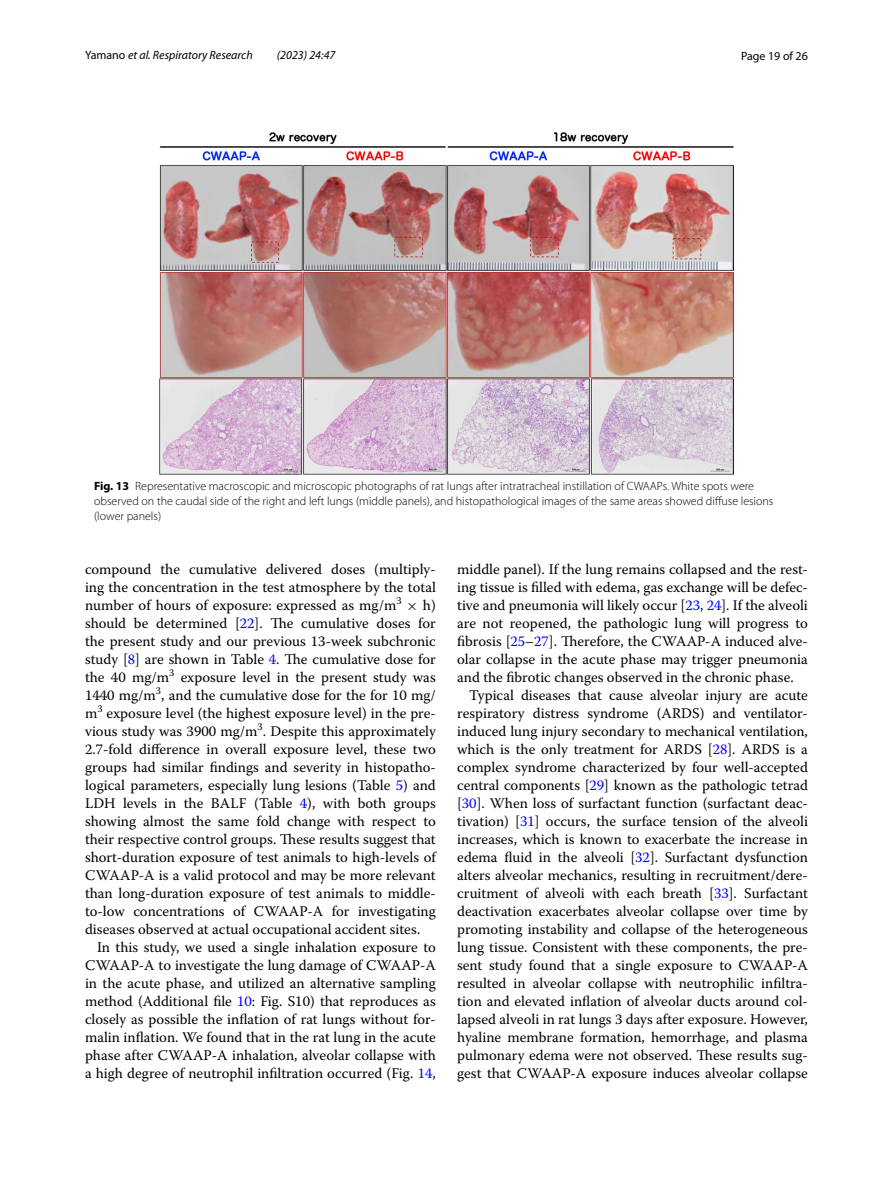
<style>
.page{position:relative;width:893px;height:1187px;background:#fff}
.page>*{position:absolute;margin:0;border:0;box-sizing:border-box;transform-origin:0 0}
.t1{font:14.7px/18px "Warnock Pro";color:#000;text-align:justify}
.t2{font:300 12px/15px "Myriad Pro";color:#000}
.t3{font:italic 12px "Myriad Pro";color:#000}
.t4{font:12px "Myriad Pro";color:#000}
.s1{font-style:normal}
.s2{font-weight:700}
.s3{font-family:"MTSY"}
.s4{color:#00f}
</style>
<div class="page">
<img style="left:159px;top:133px;width:574px;height:342px">
<p class="t3" style="left:85px;top:48px;width:169px"><span class="s1">Yamano</span> et al. Respiratory Research</p>
<p class="t3" style="left:277px;top:48px;width:60px">(2023) 24:47</p>
<p class="t4" style="left:741px;top:48px;width:68px">Page 19 of 26</p>
<p class="t2" style="left:94px;top:479px;width:681px"><span class="s2">Fig. 13</span> Representative macroscopic and microscopic photographs of rat lungs after intratracheal instillation of CWAAPs. White spots were observed on the caudal side of the right and left lungs (middle panels), and histopathological images of the same areas showed diffuse lesions (lower panels)</p>
<p class="t1" style="left:85px;top:560px;width:352px">compound the cumulative delivered doses (multiply&shy;ing the concentration in the test atmosphere by the total number of hours of exposure: expressed as mg/m<sup>3</sup> <span class="s3">×</span> h) should be determined [<span class="s4">22</span>]. The cumulative doses for the present study and our previous 13-week subchronic study [<span class="s4">8</span>] are shown in Table <span class="s4">4</span>. The cumulative dose for the 40 mg/m<sup>3</sup> exposure level in the present study was 1440 mg/m<sup>3</sup>, and the cumulative dose for the for 10 mg/ m<sup>3</sup> exposure level (the highest exposure level) in the pre&shy;vious study was 3900 mg/m<sup>3</sup>. Despite this approximately 2.7-fold difference in overall exposure level, these two groups had similar findings and severity in histopatho&shy;logical parameters, especially lung lesions (Table <span class="s4">5</span>) and LDH levels in the BALF (Table <span class="s4">4</span>), with both groups showing almost the same fold change with respect to their respective control groups. These results suggest that short-duration exposure of test animals to high-levels of CWAAP-A is a valid protocol and may be more relevant than long-duration exposure of test animals to middle&shy;to-low concentrations of CWAAP-A for investigating diseases observed at actual occupational accident sites.</p>
<p class="t1" style="left:85px;top:938px;width:352px;text-indent:12px">In this study, we used a single inhalation exposure to CWAAP-A to investigate the lung damage of CWAAP-A in the acute phase, and utilized an alternative sampling method (Additional file <span class="s4">10</span>: Fig. S10) that reproduces as closely as possible the inflation of rat lungs without for&shy;malin inflation. We found that in the rat lung in the acute phase after CWAAP-A inhalation, alveolar collapse with a high degree of neutrophil infiltration occurred (Fig. <span class="s4">14</span>,</p>
<p class="t1" style="left:457px;top:560px;width:352px">middle panel). If the lung remains collapsed and the rest-</p>
<p class="t1" style="left:457px;top:578px;width:352px">ing tissue is filled with edema, gas exchange will be defec-</p>
<p class="t1" style="left:457px;top:596px;width:352px">tive and pneumonia will likely occur [<span class="s4">23</span>, <span class="s4">24</span>]. If the alveoli</p>
<p class="t1" style="left:457px;top:614px;width:352px">are not reopened, the pathologic lung will progress to</p>
<p class="t1" style="left:457px;top:632px;width:352px">fibrosis [<span class="s4">25</span>–<span class="s4">27</span>]. Therefore, the CWAAP-A induced alve-</p>
<p class="t1" style="left:457px;top:650px;width:352px">olar collapse in the acute phase may trigger pneumonia</p>
<p class="t1" style="left:457px;top:668px;width:338px">and the fibrotic changes observed in the chronic phase.</p>
<p class="t1" style="left:469px;top:686px;width:340px">Typical diseases that cause alveolar injury are acute</p>
<p class="t1" style="left:457px;top:704px;width:352px">respiratory distress syndrome (ARDS) and ventilator-</p>
<p class="t1" style="left:457px;top:722px;width:352px">induced lung injury secondary to mechanical ventilation,</p>
<p class="t1" style="left:457px;top:740px;width:352px">which is the only treatment for ARDS [<span class="s4">28</span>]. ARDS is a</p>
<p class="t1" style="left:457px;top:758px;width:352px">complex syndrome characterized by four well-accepted</p>
<p class="t1" style="left:457px;top:776px;width:352px">central components [<span class="s4">29</span>] known as the pathologic tetrad</p>
<p class="t1" style="left:457px;top:794px;width:352px">[<span class="s4">30</span>]. When loss of surfactant function (surfactant deac-</p>
<p class="t1" style="left:457px;top:812px;width:352px">tivation) [<span class="s4">31</span>] occurs, the surface tension of the alveoli</p>
<p class="t1" style="left:457px;top:830px;width:352px">increases, which is known to exacerbate the increase in</p>
<p class="t1" style="left:457px;top:848px;width:352px">edema fluid in the alveoli [<span class="s4">32</span>]. Surfactant dysfunction</p>
<p class="t1" style="left:457px;top:866px;width:352px">alters alveolar mechanics, resulting in recruitment/dere-</p>
<p class="t1" style="left:457px;top:884px;width:352px">cruitment of alveoli with each breath [<span class="s4">33</span>]. Surfactant</p>
<p class="t1" style="left:457px;top:902px;width:352px">deactivation exacerbates alveolar collapse over time by</p>
<p class="t1" style="left:457px;top:920px;width:352px">promoting instability and collapse of the heterogeneous</p>
<p class="t1" style="left:457px;top:938px;width:352px">lung tissue. Consistent with these components, the pre-</p>
<p class="t1" style="left:457px;top:956px;width:352px">sent study found that a single exposure to CWAAP-A</p>
<p class="t1" style="left:457px;top:974px;width:352px">resulted in alveolar collapse with neutrophilic infiltra-</p>
<p class="t1" style="left:457px;top:992px;width:352px">tion and elevated inflation of alveolar ducts around col-</p>
<p class="t1" style="left:457px;top:1010px;width:352px">lapsed alveoli in rat lungs 3 days after exposure. However,</p>
<p class="t1" style="left:457px;top:1028px;width:352px">hyaline membrane formation, hemorrhage, and plasma</p>
<p class="t1" style="left:457px;top:1046px;width:352px">pulmonary edema were not observed. These results sug-</p>
<p class="t1" style="left:457px;top:1064px;width:352px">gest that CWAAP-A exposure induces alveolar collapse</p>
</div>
